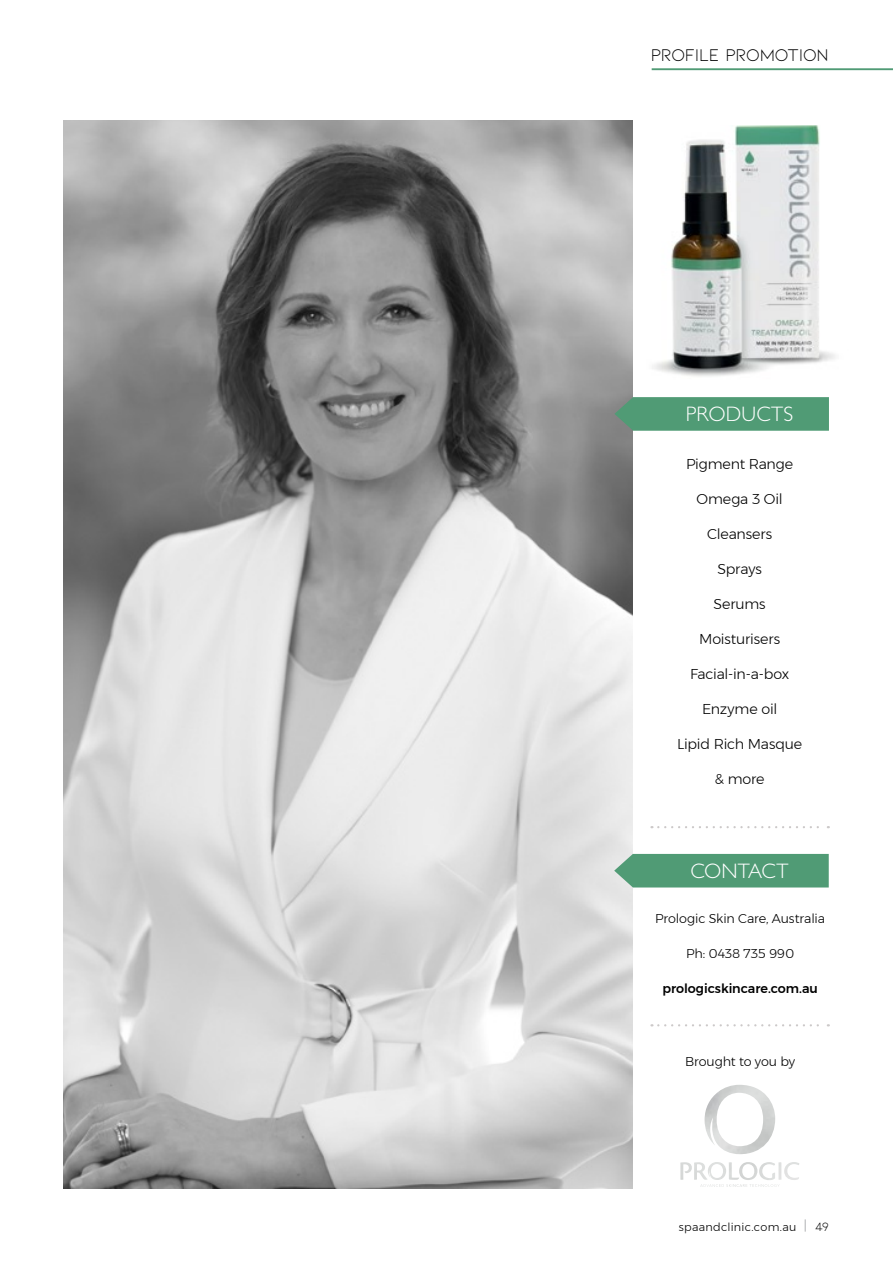
<style>
.page{position:relative;width:893px;height:1263px;background:#fff}
.page>*{position:absolute;margin:0;border:0;box-sizing:border-box;transform-origin:0 0}
.t1{font:300 21px "Gill Sans";letter-spacing:.005em;color:#fff}
.t2{font:18px "Kiona";letter-spacing:-.03em;color:#000}
.t3{font:300 14.25px "Montserrat";letter-spacing:-.01em;color:#000}
.t4{font:300 12.75px "Montserrat";letter-spacing:-.01em;color:#000}
.t5{font:500 12.75px "Montserrat";letter-spacing:-.005em;color:#000}
.t6{font:300 11.25px "Montserrat";letter-spacing:.025em;color:#000}
.s1{font-size:12.75px;color:#939598}
.s2{font-family:"Kiona";font-weight:400;font-size:12.75px}
</style>
<div class="page">
<hr style="left:652px;top:68px;width:241px;height:2px;background:#509b75">
<img style="left:64px;top:120px;width:569px;height:1068px">
<svg style="left:658px;top:826px;width:171px;height:2px"></svg>
<div style="left:614px;top:854px;width:215px;height:33px;background:#509b75"></div>
<svg style="left:658px;top:1024px;width:171px;height:2px"></svg>
<svg style="left:614px;top:397px;width:215px;height:34px;background:#549b77"></svg>
<img style="left:652px;top:125px;width:183px;height:252px">
<img style="left:778px;top:1162px;width:21px;height:18px">
<img style="left:729px;top:1162px;width:28px;height:18px">
<img style="left:680px;top:1162px;width:46px;height:18px">
<img style="left:759px;top:1162px;width:16px;height:18px">
<img style="left:716px;top:1184px;width:63px;height:3px">
<img style="left:705px;top:1085px;width:70px;height:69px">
<p class="t2" style="left:651px;top:45px;width:180px">PROFILE PROMOTION</p>
<h1 class="t1" style="left:686px;top:402px;width:109px">PRODUCTS</h1>
<p class="t3" style="left:686px;top:453px;width:109px">Pigment Range</p>
<p class="t3" style="left:697px;top:488px;width:88px">Omega 3 Oil</p>
<p class="t3" style="left:707px;top:523px;width:67px">Cleansers</p>
<p class="t3" style="left:717px;top:558px;width:46px">Sprays</p>
<p class="t3" style="left:714px;top:593px;width:54px">Serums</p>
<p class="t3" style="left:699px;top:628px;width:82px">Moisturisers</p>
<p class="t3" style="left:690px;top:663px;width:101px">Facial-in-a-box</p>
<p class="t3" style="left:702px;top:698px;width:77px">Enzyme oil</p>
<p class="t3" style="left:677px;top:733px;width:127px">Lipid Rich Masque</p>
<p class="t3" style="left:715px;top:768px;width:51px">&amp; more</p>
<h1 class="t1" style="left:690px;top:860px;width:100px">CONTACT</h1>
<p class="t4" style="left:655px;top:909px;width:171px">Prologic Skin Care, Australia</p>
<p class="t4" style="left:686px;top:944px;width:109px">Ph: 0438 735 990</p>
<p class="t5" style="left:662px;top:979px;width:157px">prologicskincare.com.au</p>
<p class="t4" style="left:685px;top:1051px;width:111px">Brought to you by</p>
<p class="t6" style="left:679px;top:1218px;width:152px">spaandclinic.com.au <span class="s1">|</span> <span class="s2">49</span></p>
</div>
